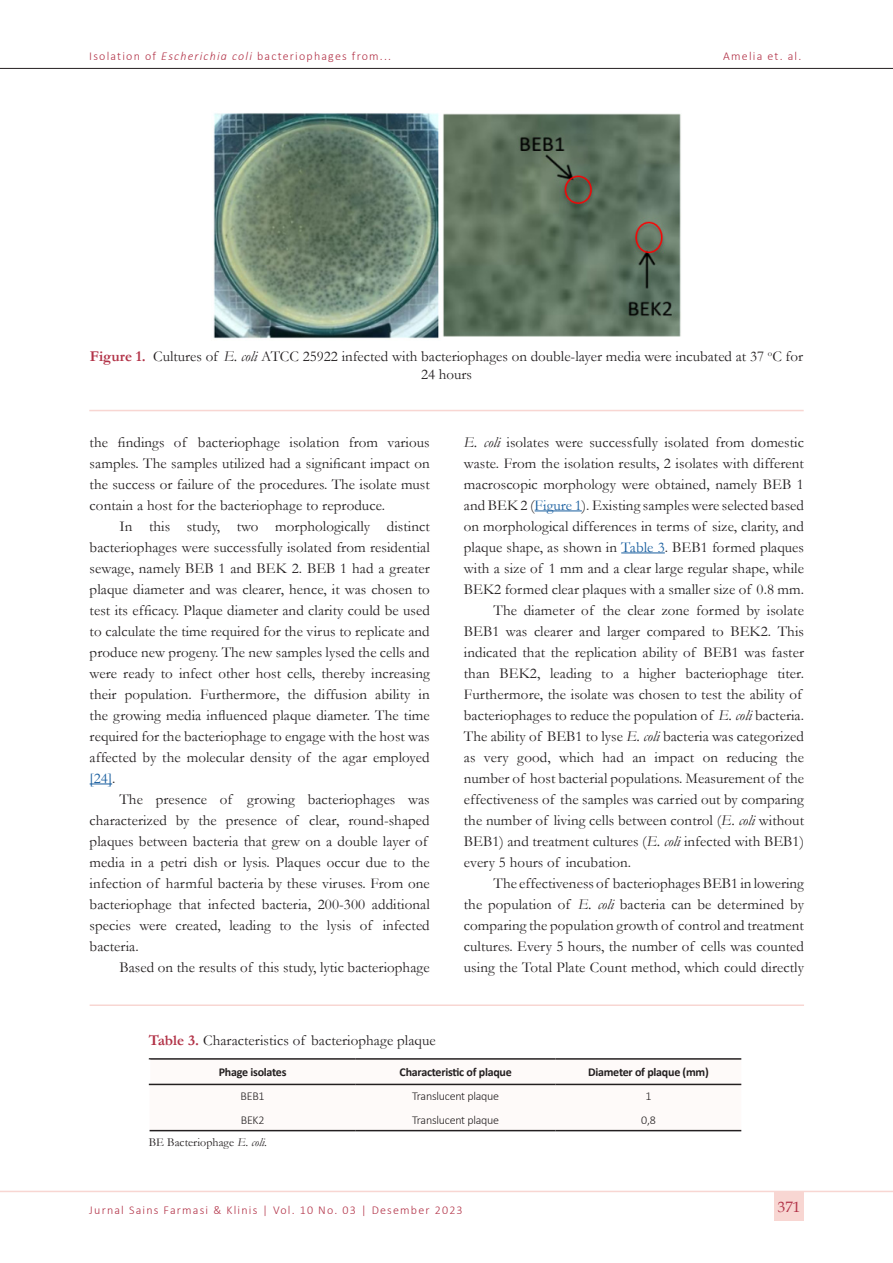
<style>
.page{position:relative;width:893px;height:1263px;background:#fff}
.page>*{position:absolute;margin:0;border:0;box-sizing:border-box;transform-origin:0 0}
.t1{font:15px/21px "Garamond";letter-spacing:.005em;color:#231f20;text-align:justify}
.t2{font:15px "Book Antiqua";color:#b23247}
.t3{font:300 12px "Calibri";letter-spacing:.1em;color:#b23247}
.t4{font:700 12px "Calibri";letter-spacing:-.02em;color:#231f20}
.t5{font:300 12px "Calibri";letter-spacing:-.02em;color:#231f20}
.t6{font:12px "Garamond";letter-spacing:.005em;color:#231f20}
.s1{font-style:italic}
.s2{font-weight:700;color:#b23247}
.s3{color:#175d9e}
</style>
<div class="page">
<hr style="left:0;top:68px;width:893px;height:1px;background:#231f20">
<hr style="left:0;top:1191px;width:893px;height:1px;background:#f8d6d2">
<div style="left:774px;top:1191px;width:30px;height:30px;background:#f8d6d2"></div>
<svg style="left:90px;top:783px;width:22px;height:1px"></svg>
<hr style="left:535px;top:510px;width:47px;height:1px;background:#175d9e">
<hr style="left:621px;top:552px;width:44px;height:1px;background:#175d9e">
<img style="left:213px;top:113px;width:468px;height:226px">
<hr style="left:149px;top:1058px;width:207px;height:2px;background:#231f20">
<svg style="left:149px;top:1059px;width:592px;height:71px"></svg>
<hr style="left:356px;top:1058px;width:200px;height:2px;background:#231f20">
<hr style="left:556px;top:1058px;width:185px;height:2px;background:#231f20">
<hr style="left:149px;top:1084px;width:207px;height:1px;background:#231f20">
<hr style="left:356px;top:1084px;width:200px;height:1px;background:#231f20">
<hr style="left:556px;top:1084px;width:185px;height:1px;background:#231f20">
<hr style="left:150px;top:1130px;width:206px;height:1px;background:#231f20">
<hr style="left:356px;top:1130px;width:200px;height:1px;background:#231f20">
<hr style="left:556px;top:1130px;width:185px;height:1px;background:#231f20">
<hr style="left:89px;top:410px;width:715px;height:1px;background:#f8d6d2">
<hr style="left:90px;top:1004px;width:714px;height:2px;background:#f8d6d2">
<p class="t3" style="left:89px;top:49px;width:303px">Isolation of <span class="s1">Escherichia coli</span> bacteriophages from...</p>
<p class="t3" style="left:723px;top:49px;width:80px">Amelia et. al.</p>
<p class="t1" style="left:90px;top:347px;width:715px;line-height:18px;text-align:center"><span class="s2">Figure 1.</span> Cultures of <span class="s1">E. coli</span> ATCC 25922 infected with bacteriophages on double-layer media were incubated at 37 <sup>o</sup>C for<br>24 hours</p>
<p class="t1" style="left:90px;top:431px;width:342px">the findings of bacteriophage isolation from various samples. The samples utilized had a significant impact on the success or failure of the procedures. The isolate must contain a host for the bacteriophage to reproduce.</p>
<p class="t1" style="left:90px;top:515px;width:342px;text-indent:30px">In this study, two morphologically distinct bacteriophages were successfully isolated from residential sewage, namely BEB 1 and BEK 2. BEB 1 had a greater plaque diameter and was clearer, hence, it was chosen to test its efficacy. Plaque diameter and clarity could be used to calculate the time required for the virus to replicate and produce new progeny. The new samples lysed the cells and were ready to infect other host cells, thereby increasing their population. Furthermore, the diffusion ability in the growing media influenced plaque diameter. The time required for the bacteriophage to engage with the host was affected by the molecular density of the agar employed <span class="s3">[24]</span>.</p>
<p class="t1" style="left:90px;top:788px;width:342px;text-align:left;text-indent:30px">The presence of growing bacteriophages was characterized by the presence of clear, round-shaped plaques between bacteria that grew on a double layer of media in a petri dish or lysis. Plaques occur due to the infection of harmful bacteria by these viruses. From one bacteriophage that infected bacteria, 200-300 additional species were created, leading to the lysis of infected bacteria.</p>
<p class="t1" style="left:119px;top:956px;width:312px">Based on the results of this study, lytic bacteriophage</p>
<p class="t1" style="left:464px;top:431px;width:342px"><span class="s1">E. coli</span> isolates were successfully isolated from domestic waste. From the isolation results, 2 isolates with different macroscopic morphology were obtained, namely BEB 1 and BEK 2 (<span class="s3">Figure 1</span>). Existing samples were selected based on morphological differences in terms of size, clarity, and plaque shape, as shown in <span class="s3">Table 3</span>. BEB1 formed plaques with a size of 1 mm and a clear large regular shape, while BEK2 formed clear plaques with a smaller size of 0.8 mm.</p>
<p class="t1" style="left:464px;top:599px;width:342px;text-align:left;text-indent:30px">The diameter of the clear zone formed by isolate BEB1 was clearer and larger compared to BEK2. This indicated that the replication ability of BEB1 was faster than BEK2, leading to a higher bacteriophage titer.<br>Furthermore, the isolate was chosen to test the ability of bacteriophages to reduce the population of <span class="s1">E. coli</span> bacteria.<br>The ability of BEB1 to lyse <span class="s1">E. coli</span> bacteria was categorized as very good, which had an impact on reducing the number of host bacterial populations. Measurement of the effectiveness of the samples was carried out by comparing the number of living cells between control (<span class="s1">E. coli</span> without BEB1) and treatment cultures (<span class="s1">E. coli</span> infected with BEB1) every 5 hours of incubation.</p>
<p class="t1" style="left:464px;top:872px;width:342px;text-indent:30px">The effectiveness of bacteriophages BEB1 in lowering the population of <span class="s1">E. coli</span> bacteria can be determined by comparing the population growth of control and treatment cultures. Every 5 hours, the number of cells was counted using the Total Plate Count method, which could directly</p>
<p class="t1" style="left:149px;top:1030px;width:288px"><span class="s2">Table 3.</span> Characteristics of bacteriophage plaque</p>
<p class="t4" style="left:219px;top:1064px;width:69px">Phage isolates</p>
<p class="t4" style="left:400px;top:1064px;width:114px">Characteristic of plaque</p>
<p class="t4" style="left:588px;top:1064px;width:122px">Diameter of plaque (mm)</p>
<p class="t5" style="left:241px;top:1089px;width:26px">BEB1</p>
<p class="t5" style="left:412px;top:1089px;width:88px">Translucent plaque</p>
<p class="t5" style="left:645px;top:1089px;width:8px">1</p>
<p class="t5" style="left:241px;top:1112px;width:25px">BEK2</p>
<p class="t5" style="left:412px;top:1112px;width:88px">Translucent plaque</p>
<p class="t5" style="left:641px;top:1112px;width:16px">0,8</p>
<p class="t6" style="left:149px;top:1134px;width:120px">BE Bacteriophage <span class="s1">E. coli.</span></p>
<p class="t3" style="left:89px;top:1202px;width:375px">Jurnal Sains Farmasi &amp; Klinis | Vol. 10 No. 03 | Desember 2023</p>
<p class="t2" style="left:778px;top:1196px;width:24px">371</p>
</div>
